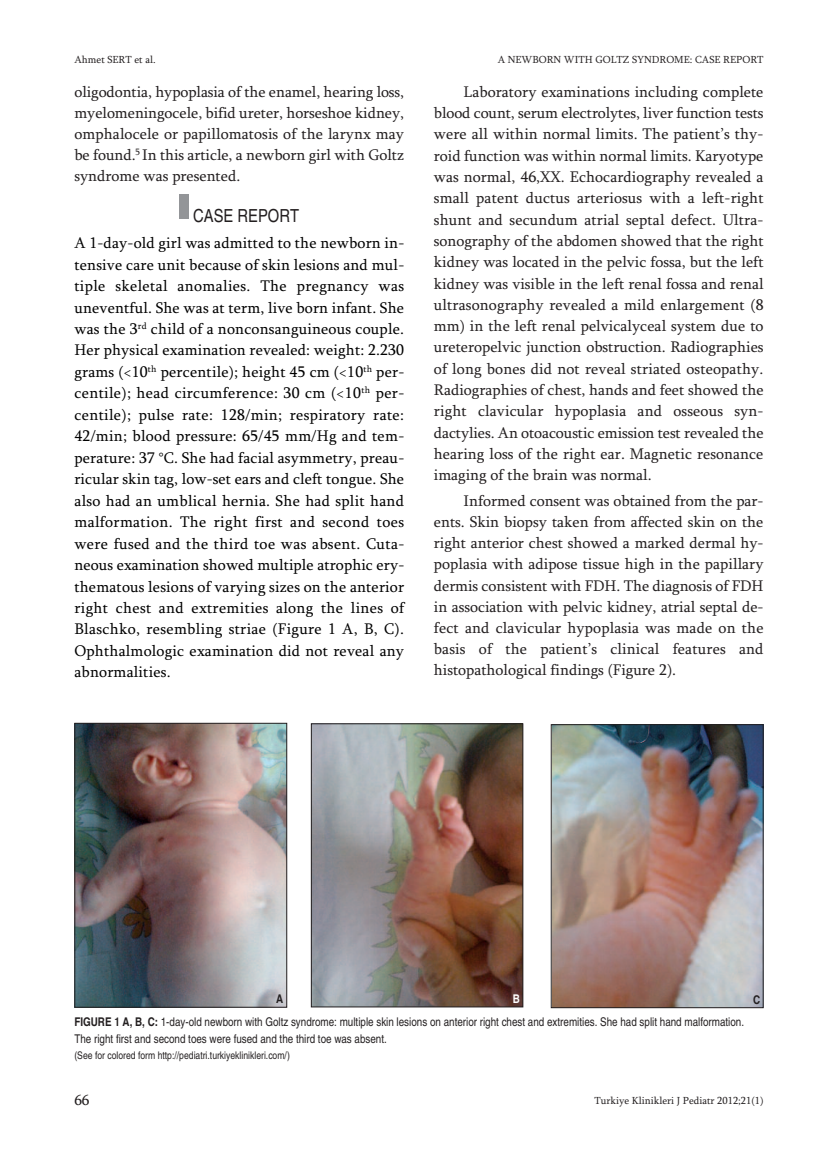
<style>
.page{position:relative;width:838px;height:1170px;background:#fff}
.page>*{position:absolute;margin:0;border:0;box-sizing:border-box;transform-origin:0 0}
.t1{font:condensed 18px "Helvetica";color:#231f20}
.t2{font:15.75px/21.3px "Sylfaen";color:#231f20;text-align:justify}
.t3{font:15.75px/21.5px "Sylfaen";letter-spacing:.01em;color:#000;text-align:justify}
.t4{font:15px "Sylfaen";color:#231f20}
.t5{font:condensed 12px/16.5px "Helvetica";color:#231f20}
.t6{font:700 condensed 12px "Helvetica";color:#231f20}
.t7{font:700 condensed 12px "Helvetica";color:#fff}
.t8{font:10.5px "Sylfaen";color:#231f20}
.t9{font:condensed 10.5px "Helvetica";color:#231f20}
.s1{font-weight:700}
</style>
<div class="page">
<div style="left:179px;top:194px;width:10px;height:25px;background:#939598"></div>
<img style="left:76px;top:724px;width:209px;height:281px">
<div style="left:74px;top:722px;width:213px;height:285px;border:1px solid #231f20"></div>
<img style="left:313px;top:725px;width:208px;height:280px">
<div style="left:311px;top:723px;width:212px;height:284px;border:1px solid #231f20"></div>
<img style="left:553px;top:726px;width:208px;height:279px">
<div style="left:551px;top:724px;width:212px;height:283px;border:1px solid #231f20"></div>
<p class="t8" style="left:74px;top:53px;width:83px">Ahmet SERT et al.</p>
<p class="t8" style="left:498px;top:53px;width:267px">A NEWBORN WITH GOLTZ SYNDROME: CASE REPORT</p>
<p class="t2" style="left:74px;top:81px;width:331px">oligodontia, hypoplasia of the enamel, hearing loss, myelomeningocele, bifid ureter, horseshoe kidney, omphalocele or papillomatosis of the larynx may be found.<sup>5</sup> In this article, a newborn girl with Goltz syndrome was presented.</p>
<p class="t1" style="left:193px;top:206px;width:107px">CASE REPORT</p>
<p class="t3" style="left:74px;top:232px;width:331px">A 1-day-old girl was admitted to the newborn in&shy;tensive care unit because of skin lesions and mul&shy;tiple skeletal anomalies. The pregnancy was uneventful. She was at term, live born infant. She was the 3<sup>rd</sup> child of a nonconsanguineous couple.<br>Her physical examination revealed: weight: 2.230 grams (&lt;10<sup>th</sup> percentile); height 45 cm (&lt;10<sup>th</sup> per&shy;centile); head circumference: 30 cm (&lt;10<sup>th</sup> per&shy;centile); pulse rate: 128/min; respiratory rate:<br>42/min; blood pressure: 65/45 mm/Hg and tem&shy;perature: 37 °C. She had facial asymmetry, preau&shy;ricular skin tag, low-set ears and cleft tongue. She also had an umblical hernia. She had split hand malformation. The right first and second toes were fused and the third toe was absent. Cuta&shy;neous examination showed multiple atrophic ery&shy;thematous lesions of varying sizes on the anterior right chest and extremities along the lines of Blaschko, resembling striae (Figure 1 A, B, C).<br>Ophthalmologic examination did not reveal any abnormalities.</p>
<p class="t2" style="left:434px;top:81px;width:331px;text-indent:30px">Laboratory examinations including complete blood count, serum electrolytes, liver function tests were all within normal limits. The patient’s thy&shy;roid function was within normal limits. Karyotype was normal, 46,XX. Echocardiography revealed a small patent ductus arteriosus with a left-right shunt and secundum atrial septal defect. Ultra&shy;sonography of the abdomen showed that the right kidney was located in the pelvic fossa, but the left kidney was visible in the left renal fossa and renal ultrasonography revealed a mild enlargement (8 mm) in the left renal pelvicalyceal system due to ureteropelvic junction obstruction. Radiographies of long bones did not reveal striated osteopathy.<br>Radiographies of chest, hands and feet showed the right clavicular hypoplasia and osseous syn&shy;dactylies. An otoacoustic emission test revealed the hearing loss of the right ear. Magnetic resonance imaging of the brain was normal.</p>
<p class="t2" style="left:434px;top:490px;width:331px;text-indent:30px">Informed consent was obtained from the par&shy;ents. Skin biopsy taken from affected skin on the right anterior chest showed a marked dermal hy&shy;poplasia with adipose tissue high in the papillary dermis consistent with FDH. The diagnosis of FDH in association with pelvic kidney, atrial septal de&shy;fect and clavicular hypoplasia was made on the basis of the patient’s clinical features and histopathological findings (Figure 2).</p>
<p class="t6" style="left:276px;top:991px;width:9px">A</p>
<p class="t7" style="left:512px;top:992px;width:9px">B</p>
<p class="t6" style="left:753px;top:992px;width:9px">C</p>
<p class="t5" style="left:74px;top:1013px;width:671px"><span class="s1">FIGURE 1 A, B, C:</span> 1-day-old newborn with Goltz syndrome: multiple skin lesions on anterior right chest and extremities. She had split hand malformation.<br>The right first and second toes were fused and the third toe was absent.</p>
<p class="t9" style="left:74px;top:1049px;width:217px">(See for colored form http://pediatri.turkiyeklinikleri.com/)</p>
<p class="t4" style="left:74px;top:1091px;width:16px">66</p>
<p class="t8" style="left:594px;top:1094px;width:171px">Turkiye Klinikleri J Pediatr 2012;21(1)</p>
</div>
